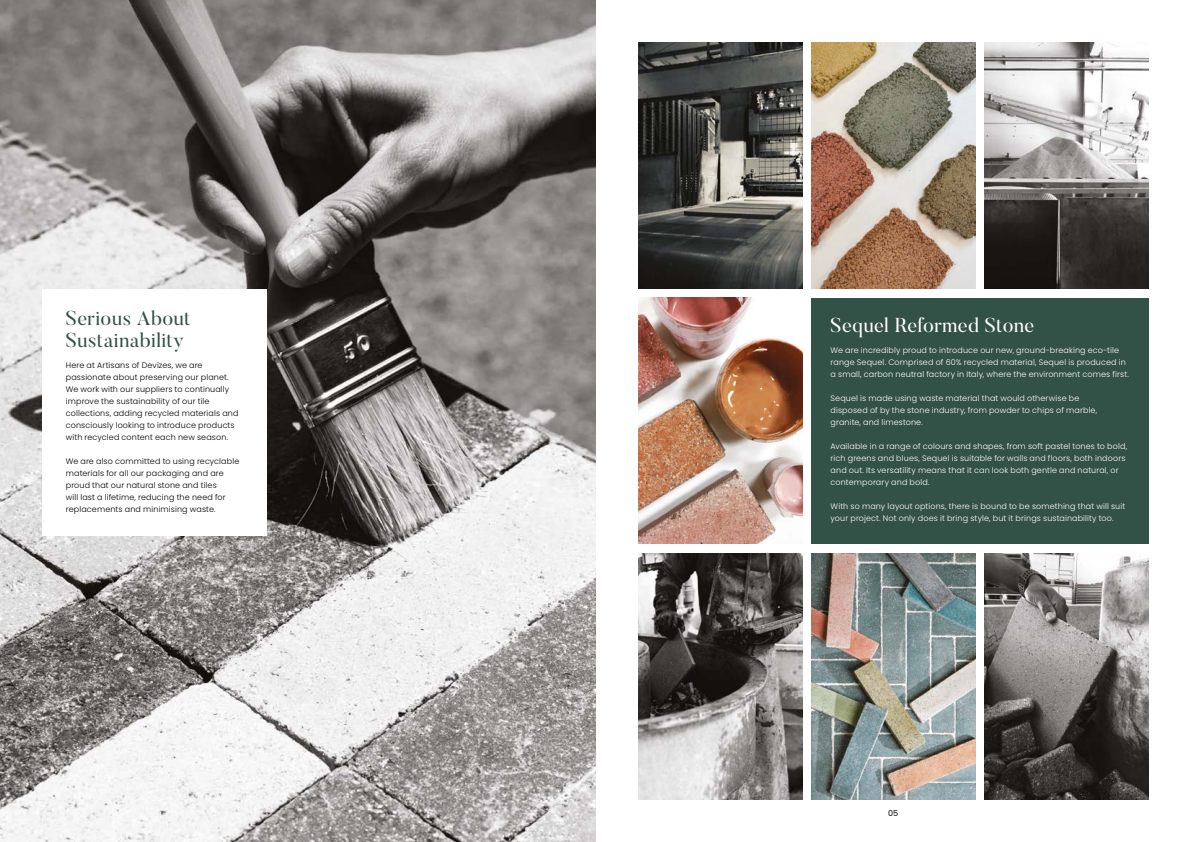
<style>
.page{position:relative;width:1191px;height:842px;background:#fff}
.page>*{position:absolute;margin:0;border:0;box-sizing:border-box;transform-origin:0 0}
.t1{font:20px/22px "Butler";letter-spacing:.02em;color:#325147}
.t2{font:20px "Butler";letter-spacing:.015em;color:#fff}
.t3{font:300 8px/12px "Poppins";letter-spacing:.015em;color:#fff}
.t4{font:300 8px/12px "Poppins";letter-spacing:.015em;color:#000}
.t5{font:8px "Poppins";color:#000}
</style>
<div class="page">
<img style="left:0;top:0;width:596px;height:842px">
<div style="left:43px;top:289px;width:224px;height:246px;background:#fff"></div>
<img style="left:638px;top:298px;width:164px;height:246px">
<img style="left:638px;top:553px;width:164px;height:246px">
<img style="left:638px;top:43px;width:164px;height:245px">
<img style="left:811px;top:43px;width:164px;height:245px">
<img style="left:984px;top:553px;width:164px;height:246px">
<img style="left:811px;top:553px;width:164px;height:246px">
<img style="left:984px;top:43px;width:164px;height:245px">
<div style="left:811px;top:298px;width:337px;height:246px;background:#325147"></div>
<h1 class="t1" style="left:66px;top:307px;width:126px">Serious About<br>Sustainability</h1>
<p class="t4" style="left:66px;top:359px;width:174px">Here at Artisans of Devizes, we are passionate about preserving our planet.<br>We work with our suppliers to continually improve the sustainability of our tile collections, adding recycled materials and consciously looking to introduce products with recycled content each new season.</p>
<p class="t4" style="left:66px;top:455px;width:175px">We are also committed to using recyclable materials for all our packaging and are proud that our natural stone and tiles<br>will last a lifetime, reducing the need for replacements and minimising waste.</p>
<h1 class="t2" style="left:830px;top:313px;width:205px">Sequel Reformed Stone</h1>
<p class="t3" style="left:830px;top:344px;width:300px">We are incredibly proud to introduce our new, ground-breaking eco-tile range Sequel. Comprised of 60% recycled material, Sequel is produced in a small, carbon neutral factory in Italy, where the environment comes first.</p>
<p class="t3" style="left:830px;top:392px;width:268px">Sequel is made using waste material that would otherwise be disposed of by the stone industry, from powder to chips of marble, granite, and limestone.</p>
<p class="t3" style="left:830px;top:440px;width:298px">Available in a range of colours and shapes, from soft pastel tones to bold, rich greens and blues, Sequel is suitable for walls and floors, both indoors and out. Its versatility means that it can look both gentle and natural, or contemporary and bold.</p>
<p class="t3" style="left:830px;top:500px;width:296px">With so many layout options, there is bound to be something that will suit your project. Not only does it bring style, but it brings sustainability too.</p>
<p class="t5" style="left:888px;top:808px;width:12px">05</p>
</div>
